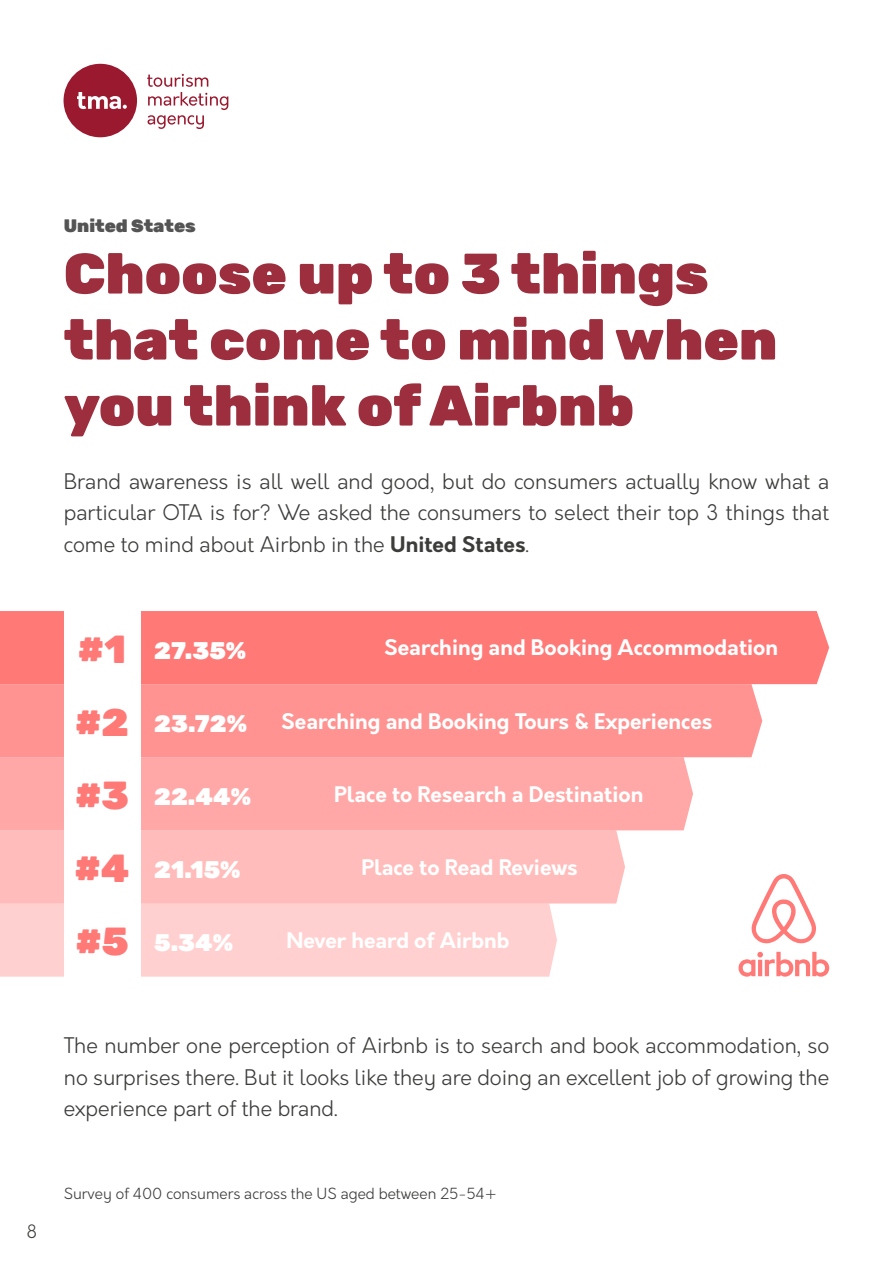
<style>
.page{position:relative;width:893px;height:1263px;background:#fff}
.page>*{position:absolute;margin:0;border:0;box-sizing:border-box;transform-origin:0 0}
.t1{font:900 57px/66px "Rubik";color:#9d2e3d}
.t2{font:900 39px/73.1px "Rubik";color:#ff7977;text-align:justify}
.t3{font:900 24px "Rubik";color:#fff}
.t4{font:300 21px/31.5px "Orkney";color:#3c3c3b;text-align:justify}
.t5{font:700 21px "Orkney";color:#fff}
.t6{font:900 18px "Rubik";color:#555454}
.t7{font:300 18px "Orkney";color:#3c3c3b}
.t8{font:300 15px "Orkney";color:#3c3c3b}
.s1{font-weight:700}
</style>
<div class="page">
<svg style="left:147px;top:74px;width:81px;height:55px"></svg>
<svg style="left:64px;top:64px;width:73px;height:73px"></svg>
<svg style="left:751px;top:874px;width:65px;height:69px"></svg>
<svg style="left:738px;top:951px;width:91px;height:26px"></svg>
<div style="left:0;top:757px;width:693px;height:73px;background:#ffa8a7"></div>
<div style="left:0;top:611px;width:829px;height:73px;background:#ff7977"></div>
<div style="left:0;top:684px;width:762px;height:73px;background:#ff9392"></div>
<div style="left:0;top:830px;width:625px;height:73px;background:#ffbcbb"></div>
<div style="left:64px;top:611px;width:76px;height:73px;background:#fff"></div>
<div style="left:64px;top:684px;width:76px;height:73px;background:#fff"></div>
<div style="left:64px;top:757px;width:76px;height:73px;background:#fff"></div>
<div style="left:64px;top:830px;width:76px;height:73px;background:#fff"></div>
<div style="left:0;top:903px;width:557px;height:74px;background:#ffd0cf"></div>
<div style="left:64px;top:903px;width:76px;height:74px;background:#fff"></div>
<p class="t6" style="left:64px;top:215px;width:134px">United States</p>
<h1 class="t1" style="left:64px;top:241px;width:715px">Choose up to 3 things that come to mind when you think of Airbnb</h1>
<p class="t4" style="left:64px;top:466px;width:767px">Brand awareness is all well and good, but do consumers actually know what a particular OTA is for? We asked the consumers to select their top 3 things that come to mind about Airbnb in the <span class="s1">United States</span>.</p>
<h2 class="t2" style="left:75px;top:613px;width:57px">#1 #2 #3 #4</h2>
<p class="t5" style="left:384px;top:634px;width:395px">Searching and Booking Accommodation</p>
<p class="t3" style="left:154px;top:636px;width:94px">27.35%</p>
<p class="t5" style="left:281px;top:707px;width:432px">Searching and Booking Tours &amp; Experiences</p>
<p class="t3" style="left:154px;top:709px;width:94px">23.72%</p>
<p class="t5" style="left:334px;top:780px;width:311px">Place to Research a Destination</p>
<p class="t3" style="left:154px;top:783px;width:98px">22.44%</p>
<p class="t5" style="left:361px;top:853px;width:218px">Place to Read Reviews</p>
<p class="t3" style="left:154px;top:856px;width:88px">21.15%</p>
<h2 class="t2" style="left:75px;top:905px;width:55px">#5</h2>
<p class="t5" style="left:286px;top:926px;width:225px">Never heard of Airbnb</p>
<p class="t3" style="left:154px;top:929px;width:81px">5.34%</p>
<p class="t7" style="left:27px;top:1220px;width:12px">8</p>
<p class="t4" style="left:64px;top:1030px;width:767px">The number one perception of Airbnb is to search and book accommodation, so no surprises there. But it looks like they are doing an excellent job of growing the experience part of the brand.</p>
<p class="t8" style="left:64px;top:1184px;width:434px">Survey of 400 consumers across the US aged between 25-54+</p>
</div>
